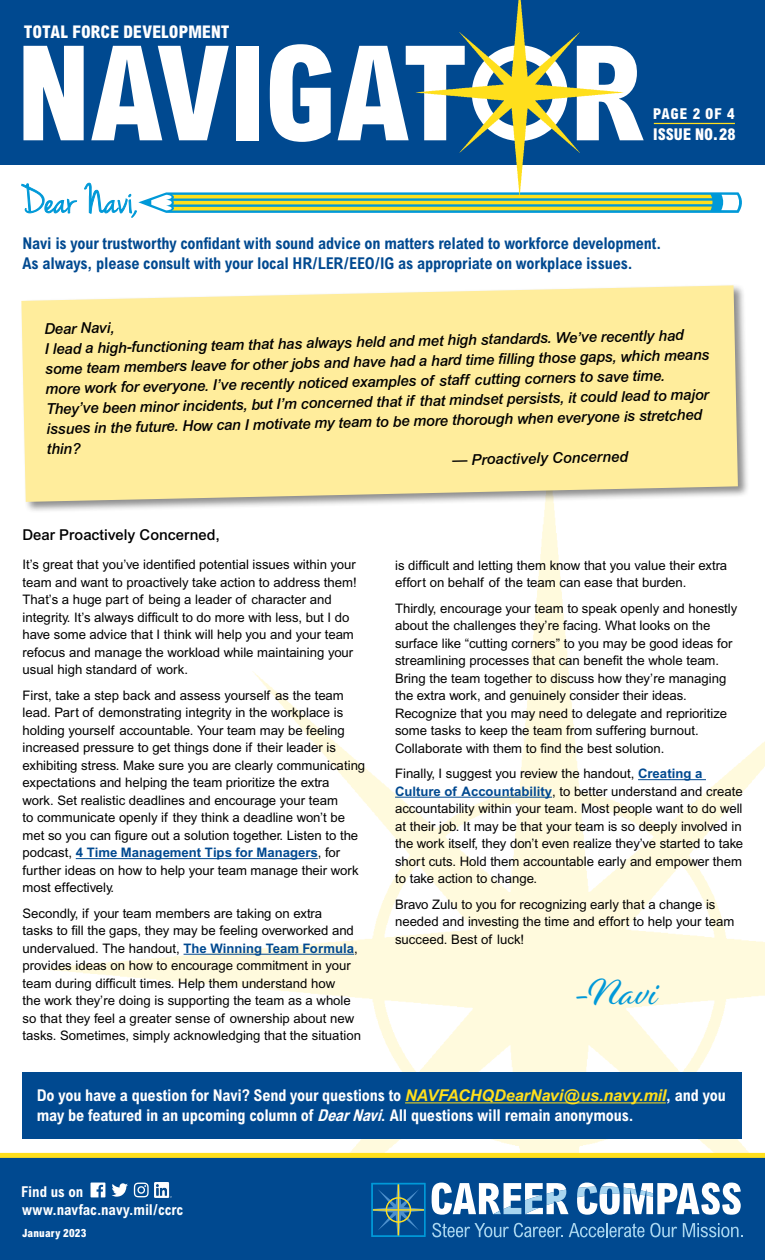
<style>
.page{position:relative;width:765px;height:1260px;background:#fff}
.page>*{position:absolute;margin:0;border:0;box-sizing:border-box;transform-origin:0 0}
.t1{font:800 condensed 132px "Arial";letter-spacing:-.01em;color:#fff}
.t2{font:38.75px "Alisha";color:#0099d8}
.t3{font:800 condensed 17.5px "Arial";letter-spacing:.005em;color:#fff}
.t4{font:700 condensed 16.25px/19.5px "Arial";letter-spacing:-.01em;color:#004990}
.t5{font:700 condensed 16.25px/19.5px "Arial";letter-spacing:-.01em;color:#fff}
.t6{font:800 condensed 16.25px "Arial";color:#fff}
.t7{font:italic 500 15px/20px "Arial";color:#000}
.t8{font:700 condensed 15px/17.4px "Arial";letter-spacing:-.005em;color:#fff}
.t9{font:500 15px "Arial";color:#000}
.t10{font:800 condensed 15px "Arial";letter-spacing:.055em;color:#fff}
.t11{font:13.12px/17.5px "Arial";color:#000}
.t12{font:800 condensed 11.25px "Arial";letter-spacing:.02em;color:#fff}
.s1{font-weight:700;color:#004990}
.s2{font-style:italic;font-stretch:normal;color:#ffdf1c}
.s3{font-style:italic}
</style>
<div class="page">
<img style="left:24px;top:514px;width:741px;height:639px">
<div style="left:0;top:0;width:765px;height:165px;background:#004990"></div>
<hr style="left:654px;top:123px;width:81px;height:1px;background:#ffdf1c">
<div style="left:0;top:1156px;width:765px;height:104px;background:#004990"></div>
<svg style="left:432px;top:1183px;width:137px;height:32px"></svg>
<svg style="left:577px;top:1183px;width:164px;height:32px"></svg>
<svg style="left:374px;top:1185px;width:49px;height:50px"></svg>
<hr style="left:372px;top:1209px;width:53px;height:2px;background:#ffdf1c">
<hr style="left:398px;top:1184px;width:1px;height:53px;background:#ffdf1c">
<div style="left:371px;top:1183px;width:54px;height:54px;border:1px solid #0099d8"></div>
<svg style="left:432px;top:1223px;width:131px;height:14px"></svg>
<svg style="left:569px;top:1223px;width:75px;height:14px"></svg>
<svg style="left:650px;top:1223px;width:27px;height:14px"></svg>
<svg style="left:683px;top:1223px;width:59px;height:14px"></svg>
<svg style="left:91px;top:1183px;width:14px;height:14px"></svg>
<svg style="left:112px;top:1183px;width:16px;height:14px"></svg>
<svg style="left:134px;top:1183px;width:15px;height:14px"></svg>
<img style="left:155px;top:1183px;width:17px;height:14px">
<div style="left:0;top:1153px;width:765px;height:5px;background:#ffdf1c"></div>
<div style="left:22px;top:1072px;width:720px;height:67px;background:#004990"></div>
<hr style="left:405px;top:1103px;width:261px;height:1px;background:#ffdf1c">
<div style="left:20px;top:284px;width:730px;height:230px;background:#000;opacity:.45"></div>
<svg style="left:21px;top:285px;width:717px;height:217px;background:#fceba1"></svg>
<svg style="left:21px;top:183px;width:56px;height:31px"></svg>
<svg style="left:84px;top:183px;width:658px;height:35px"></svg>
<img style="left:399px;top:0;width:241px;height:206px">
<hr style="left:76px;top:858px;width:242px;height:1px;background:#004990">
<hr style="left:184px;top:954px;width:170px;height:1px;background:#004990">
<hr style="left:638px;top:779px;width:68px;height:1px;background:#004990">
<hr style="left:395px;top:797px;width:157px;height:1px;background:#004990">
<h3 class="t3" style="left:24px;top:21px;width:207px">TOTAL FORCE DEVELOPMENT</h3>
<h1 class="t1" style="left:17px;top:13px;width:628px">NAVIGAT R</h1>
<p class="t10" style="left:653px;top:104px;width:83px">PAGE 2 OF 4</p>
<p class="t6" style="left:653px;top:125px;width:84px">ISSUE NO.28</p>
<p class="t4" style="left:22px;top:234px;width:641px">Navi is your trustworthy confidant with sound advice on matters related to workforce development.<br>As always, please consult with your local HR/LER/EEO/IG as appropriate on workplace issues.</p>
<p class="t7" style="left:44px;top:319px;width:666px;rotate:-1deg">Dear Navi,<br>I lead a high-functioning team that has always held and met high standards. We’ve recently had some team members leave for other jobs and have had a hard time fi lling those gaps, which means more work for everyone. I’ve recently noticed examples of staff cutting corners to save time.<br>They’ve been minor incidents, but I’m concerned that if that mindset persists, it could lead to major issues in the future. How can I motivate my team to be more thorough when everyone is stretched thin?</p>
<p class="t7" style="left:452px;top:450px;width:177px;rotate:-1deg">— Proactively Concerned</p>
<p class="t9" style="left:22px;top:526px;width:199px">Dear Proactively Concerned,</p>
<p class="t11" style="left:22px;top:556px;width:336px">It’s great that you’ve identified potential issues within your team and want to proactively take action to address them!<br>That’s a huge part of being a leader of character and integrity. It’s always difficult to do more with less, but I do have some advice that I think will help you and your team refocus and manage the workload while maintaining your usual high standard of work.</p>
<p class="t11" style="left:22px;top:686px;width:344px">First, take a step back and assess yourself as the team lead. Part of demonstrating integrity in the workplace is holding yourself accountable. Your team may be feeling increased pressure to get things done if their leader is exhibiting stress. Make sure you are clearly communicating expectations and helping the team prioritize the extra<br>work. Set realistic deadlines and encourage your team<br>to communicate openly if they think a deadline won’t be met so you can figure out a solution together. Listen to the podcast, <span class="s1">4 Time Management Tips for Managers</span>, for further ideas on how to help your team manage their work most effectively.</p>
<p class="t11" style="left:22px;top:904px;width:340px">Secondly, if your team members are taking on extra<br>tasks to fill the gaps, they may be feeling overworked and undervalued. The handout, <span class="s1">The Winning Team Formula</span>, provides ideas on how to encourage commitment in your team during difficult times. Help them understand how<br>the work they’re doing is supporting the team as a whole so that they feel a greater sense of ownership about new tasks. Sometimes, simply acknowledging that the situation</p>
<p class="t11" style="left:395px;top:556px;width:334px">is difficult and letting them know that you value their extra effort on behalf of the team can ease that burden.</p>
<p class="t11" style="left:395px;top:599px;width:344px">Thirdly, encourage your team to speak openly and honestly about the challenges they’re facing. What looks on the surface like “cutting corners” to you may be good ideas for streamlining processes that can benefit the whole team.<br>Bring the team together to discuss how they’re managing the extra work, and genuinely consider their ideas.<br>Recognize that you may need to delegate and reprioritize some tasks to keep the team from suffering burnout.<br>Collaborate with them to find the best solution.</p>
<p class="t11" style="left:395px;top:765px;width:350px">Finally, I suggest you review the handout, <span class="s1">Creating a Culture of Accountability</span>, to better understand and create accountability within your team. Most people want to do well at their job. It may be that your team is so deeply involved in the work itself, they don’t even realize they’ve started to take short cuts. Hold them accountable early and empower them to take action to change.</p>
<p class="t11" style="left:395px;top:895px;width:341px">Bravo Zulu to you for recognizing early that a change is needed and investing the time and effort to help your team succeed. Best of luck!</p>
<h2 class="t2" style="left:575px;top:969px;width:85px">–Navi</h2>
<p class="t5" style="left:37px;top:1086px;width:690px">Do you have a question for Navi? Send your questions to <span class="s2">NAVFACHQDearNavi@us.navy.mil</span>, and you may be featured in an upcoming column of <span class="s3">DearNavi</span>. All questions will remain anonymous.</p>
<p class="t8" style="left:21px;top:1183px;width:164px">Find us on www.navfac.navy.mil/ccrc</p>
<p class="t12" style="left:22px;top:1227px;width:65px">January 2023</p>
</div>
